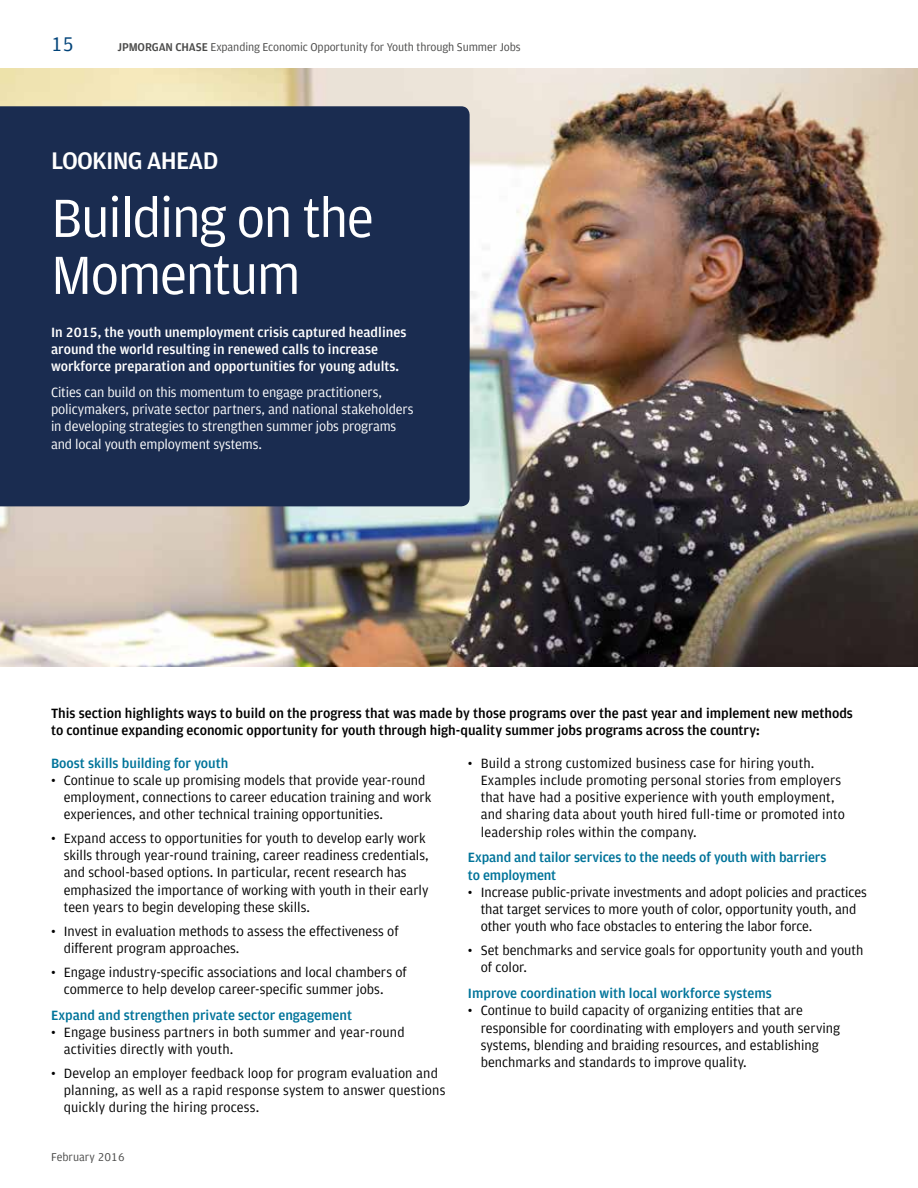
<style>
.page{position:relative;width:918px;height:1188px;background:#fff}
.page>*{position:absolute;margin:0;border:0;box-sizing:border-box;transform-origin:0 0}
.t1{font:57px/57px "Amplitude TF";letter-spacing:-.03em;color:#fff}
.t2{font:700 25.5px "Amplitude TF";letter-spacing:-.03em;color:#fff}
.t3{font:21px "Amplitude TF";color:#004379}
.t4{font:14.25px/17.2px "Amplitude TF";color:#000}
.t5{font:700 14.25px/17.2px "Amplitude TF";color:#000}
.t6{font:14.25px/17.2px "Amplitude TF";letter-spacing:-.01em;color:#fff}
.t7{font:700 14.25px/17.2px "Amplitude TF";color:#00749a}
.t8{font:700 14.25px/17.2px "Amplitude TF";color:#fff}
.t9{font:12px "Amplitude TF";letter-spacing:-.01em;color:#4a4a49}
.s1{font-weight:700}
</style>
<div class="page">
<img style="left:0;top:68px;width:918px;height:599px">
<div style="left:0;top:106px;width:470px;height:400px;background:#1a2c50"></div>
<h3 class="t3" style="left:51px;top:32px;width:25px">15</h3>
<p class="t9" style="left:118px;top:40px;width:405px"><span class="s1">JPMORGAN CHASE</span> Expanding Economic Opportunity for Youth through Summer Jobs</p>
<h2 class="t2" style="left:51px;top:147px;width:169px">LOOKING AHEAD</h2>
<h1 class="t1" style="left:51px;top:190px;width:325px">Building on the<br>Momentum</h1>
<p class="t8" style="left:51px;top:323px;width:357px">In 2015, the youth unemployment crisis captured headlines around the world resulting in renewed calls to increase workforce preparation and opportunities for young adults.</p>
<p class="t6" style="left:51px;top:384px;width:364px">Cities can build on this momentum to engage practitioners, policymakers, private sector partners, and national stakeholders in developing strategies to strengthen summer jobs programs and local youth employment systems.</p>
<p class="t5" style="left:51px;top:705px;width:804px">This section highlights ways to build on the progress that was made by those programs over the past year and implement new methods to continue expanding economic opportunity for youth through high-quality summer jobs programs across the country:</p>
<p class="t7" style="left:51px;top:754px;width:179px">Boost skills building for youth</p>
<p class="t4" style="left:64px;top:772px;width:369px;text-indent:-13px">• Continue to scale up promising models that provide year-round employment, connections to career education training and work experiences, and other technical training opportunities.</p>
<p class="t4" style="left:64px;top:830px;width:366px;text-indent:-13px">• Expand access to opportunities for youth to develop early work skills through year-round training, career readiness credentials, and school-based options. In particular, recent research has emphasized the importance of working with youth in their early teen years to begin developing these skills.</p>
<p class="t4" style="left:64px;top:922px;width:336px;text-indent:-13px">• Invest in evaluation methods to assess the effectiveness of different program approaches.</p>
<p class="t4" style="left:64px;top:963px;width:345px;text-indent:-13px">• Engage industry-specific associations and local chambers of commerce to help develop career-specific summer jobs.</p>
<p class="t7" style="left:51px;top:1006px;width:303px">Expand and strengthen private sector engagement</p>
<p class="t4" style="left:64px;top:1024px;width:342px;text-indent:-13px">• Engage business partners in both summer and year-round activities directly with youth.</p>
<p class="t4" style="left:64px;top:1064px;width:383px;text-indent:-13px">• Develop an employer feedback loop for program evaluation and planning, as well as a rapid response system to answer questions quickly during the hiring process.</p>
<p class="t9" style="left:51px;top:1151px;width:75px">February 2016</p>
<p class="t4" style="left:481px;top:754px;width:366px;text-indent:-13px">• Build a strong customized business case for hiring youth.<br>Examples include promoting personal stories from employers that have had a positive experience with youth employment, and sharing data about youth hired full-time or promoted into leadership roles within the company.</p>
<p class="t7" style="left:468px;top:849px;width:360px">Expand and tailor services to the needs of youth with barriers to employment</p>
<p class="t4" style="left:481px;top:884px;width:388px;text-indent:-13px">• Increase public-private investments and adopt policies and practices that target services to more youth of color, opportunity youth, and other youth who face obstacles to entering the labor force.</p>
<p class="t4" style="left:481px;top:942px;width:384px;text-indent:-13px">• Set benchmarks and service goals for opportunity youth and youth of color.</p>
<p class="t7" style="left:468px;top:985px;width:305px">Improve coordination with local workforce systems</p>
<p class="t4" style="left:481px;top:1002px;width:361px;text-indent:-13px">• Continue to build capacity of organizing entities that are responsible for coordinating with employers and youth serving systems, blending and braiding resources, and establishing benchmarks and standards to improve quality.</p>
</div>
